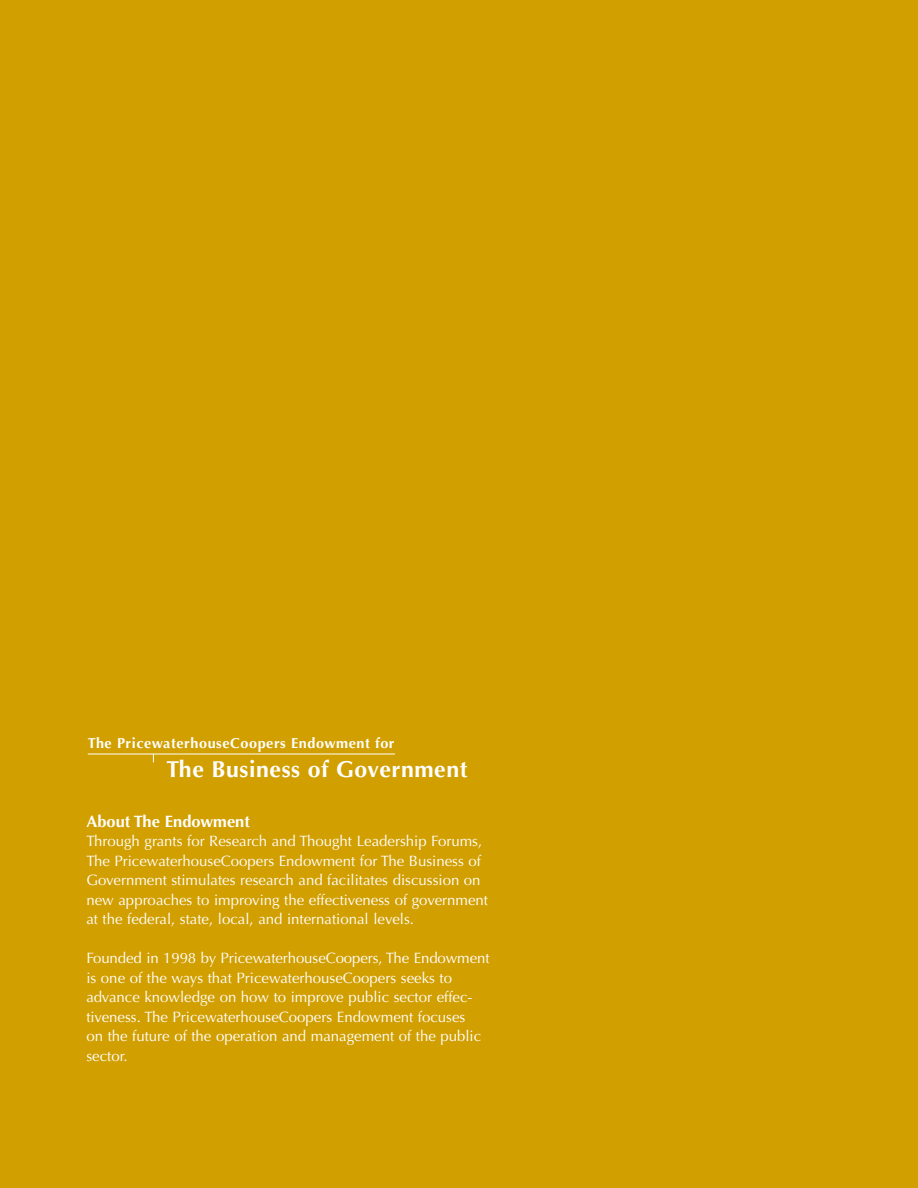
<style>
.page{position:relative;width:918px;height:1188px;background:#d29f00}
.page>*{position:absolute;margin:0;border:0;box-sizing:border-box;transform-origin:0 0}
.t1{font:700 23.1px "Optima";letter-spacing:.025em;color:#fff}
.t2{font:700 16.5px "Optima";color:#fff}
.t3{font:15px/19.5px "Optima";color:#fff}
.t4{font:700 14.4px "Optima";letter-spacing:.04em;color:#fff}
</style>
<div class="page">
<hr style="left:88px;top:754px;width:307px;height:1px;background:#fff">
<p class="t4" style="left:88px;top:737px;width:308px">The PricewaterhouseCoopers Endowment for</p>
<h1 class="t1" style="left:166px;top:759px;width:303px">The Business of Government</h1>
<p class="t2" style="left:86px;top:814px;width:165px">About The Endowment</p>
<p class="t3" style="left:86px;top:833px;width:403px">Through grants for Research and Thought Leadership Forums, The PricewaterhouseCoopers Endowment for The Business of Government stimulates research and facilitates discussion on new approaches to improving the effectiveness of government at the federal, state, local, and international levels.</p>
<p class="t3" style="left:86px;top:950px;width:405px">Founded in 1998 by PricewaterhouseCoopers, The Endowment is one of the ways that PricewaterhouseCoopers seeks to advance knowledge on how to improve public sector effec&shy;tiveness. The PricewaterhouseCoopers Endowment focuses<br>on the future of the operation and management of the public sector.</p>
</div>
